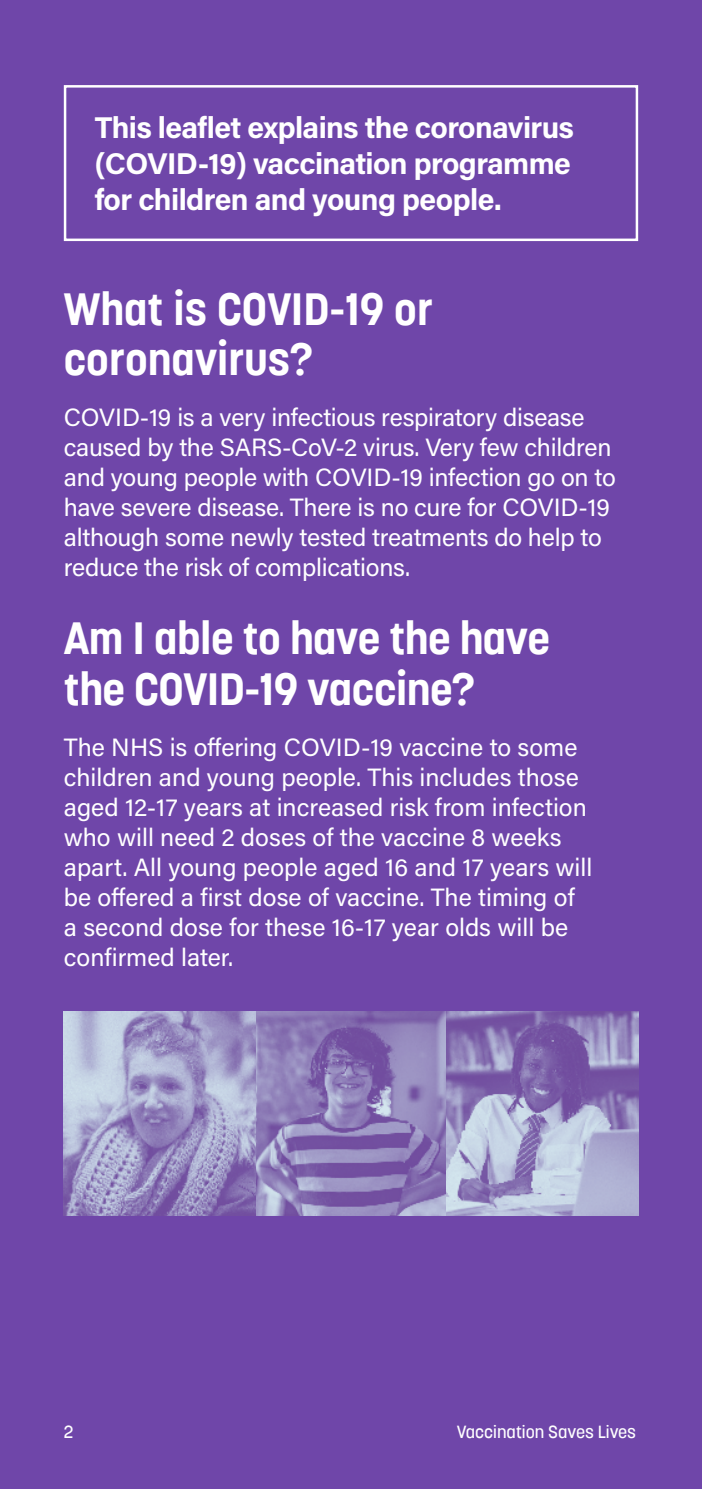
<style>
.page{position:relative;width:702px;height:1489px;background:#fff}
.page>*{position:absolute;margin:0;border:0;box-sizing:border-box;transform-origin:0 0}
.t1{font:700 45px/50px "Korolev W01";letter-spacing:-.01em;color:#fff}
.t2{font:700 30px/36px "Acumin Pro";letter-spacing:-.02em;color:#fff;text-align:justify}
.t3{font:25px/30px "Acumin Pro";letter-spacing:-.005em;color:#fff}
.t4{font:500 17.5px "Korolev W01";color:#fff}
</style>
<div class="page">
<div style="left:0;top:0;width:702px;height:1488px;background:#6f46a9"></div>
<img style="left:255px;top:1011px;width:191px;height:204px">
<svg style="left:64px;top:1011px;width:191px;height:204px;background:#a39ec8"></svg>
<svg style="left:446px;top:1011px;width:192px;height:204px"></svg>
<div style="left:64px;top:85px;width:574px;height:156px;border:2px solid #fff"></div>
<p class="t2" style="left:95px;top:108px;width:480px">This leaflet explains the coronavirus (COVID-19) vaccination programme for children and young people.</p>
<h1 class="t1" style="left:64px;top:283px;width:371px">What is COVID-19 or coronavirus?</h1>
<p class="t3" style="left:64px;top:401px;width:553px">COVID-19 is a very infectious respiratory disease caused by the SARS-CoV-2 virus. Very few children and young people with COVID-19 infection go on to have severe disease. There is no cure for COVID-19 although some newly tested treatments do help to reduce the risk of complications.</p>
<h1 class="t1" style="left:64px;top:612px;width:487px">Am I able to have the have the COVID-19 vaccine?</h1>
<p class="t3" style="left:64px;top:731px;width:530px">The NHS is offering COVID-19 vaccine to some children and young people. This includes those aged 12-17 years at increased risk from infection who will need 2 doses of the vaccine 8 weeks apart. All young people aged 16 and 17 years will be offered a first dose of vaccine. The timing of a second dose for these 16-17 year olds will be confirmed later.</p>
<p class="t4" style="left:64px;top:1421px;width:11px">2</p>
<p class="t4" style="left:457px;top:1421px;width:181px">Vaccination Saves Lives</p>
</div>
